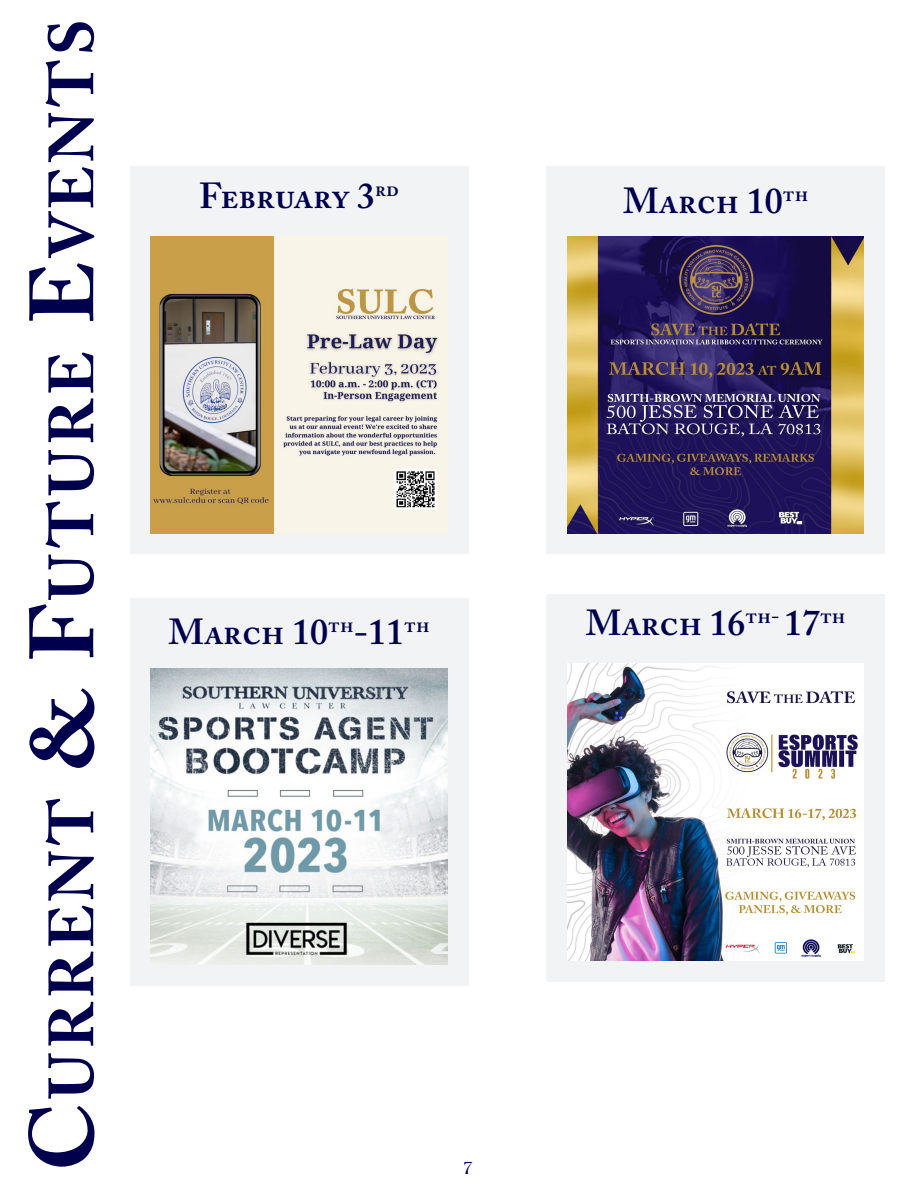
<style>
.page{position:relative;width:918px;height:1188px;background:#fff}
.page>*{position:absolute;margin:0;border:0;box-sizing:border-box;transform-origin:0 0}
.t1{font:700 63px "Adobe Caslon Pro";letter-spacing:.065em;color:#00004d}
.t2{font:600 36px "Adobe Caslon Pro";color:#00004d}
.t3{font:18px "Raylig Alternate";color:#00004d}
.s1{font-size:90px}
</style>
<div class="page">
<hr style="left:0;top:27px;width:1px;height:90px;background:#999998">
<div style="left:546px;top:594px;width:339px;height:387px;background:#f2f3f4"></div>
<img style="left:568px;top:664px;width:296px;height:296px">
<div style="left:130px;top:598px;width:338px;height:388px;background:#f2f3f4"></div>
<img style="left:151px;top:668px;width:296px;height:297px">
<div style="left:130px;top:167px;width:338px;height:387px;background:#f2f3f4"></div>
<img style="left:151px;top:237px;width:296px;height:296px">
<div style="left:546px;top:167px;width:339px;height:387px;background:#f2f3f4"></div>
<img style="left:568px;top:237px;width:296px;height:296px">
<p class="t1" style="left:35px;top:1171px;width:1154px;rotate:-90deg"><span class="s1">C</span>urrent <span class="s1">&amp; F</span>uture <span class="s1">E</span>vents</p>
<p class="t2" style="left:199px;top:175px;width:201px">February 3<sup>rd</sup></p>
<p class="t2" style="left:623px;top:179px;width:187px">March 10<sup>th</sup></p>
<p class="t2" style="left:168px;top:611px;width:263px">March 10<sup>th</sup>-11<sup>th</sup></p>
<p class="t2" style="left:586px;top:602px;width:261px">March 16<sup>th-</sup> 17<sup>th</sup></p>
<p class="t3" style="left:464px;top:1156px;width:10px">7</p>
</div>
